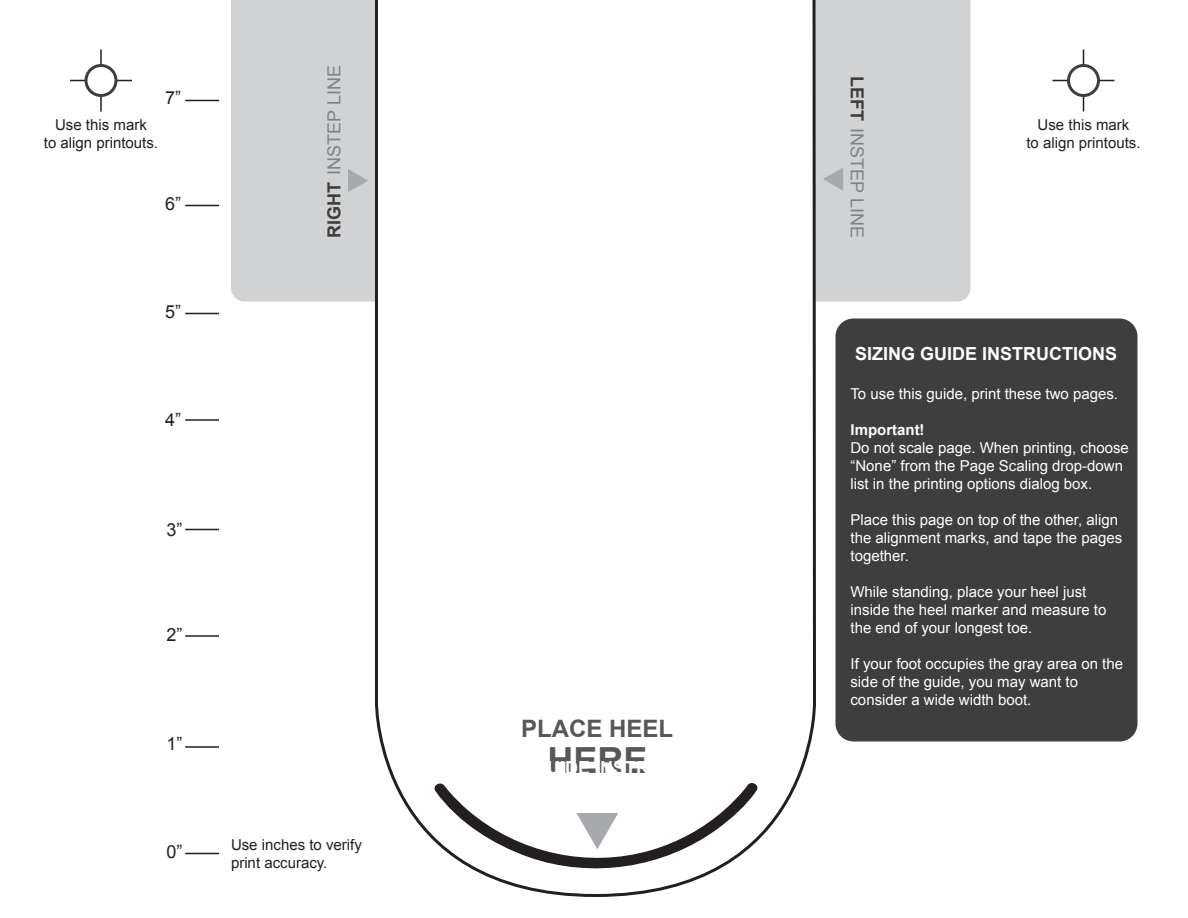
<style>
.page{position:relative;width:1188px;height:918px;background:#fff}
.page>*{position:absolute;margin:0;border:0;box-sizing:border-box;transform-origin:0 0}
.t1{font:700 36px "Arial";color:#57585a}
.t2{font:700 24px "Arial";color:#57585a}
.t3{font:18px "Arial";color:#808285}
.t4{font:700 18px "Arial";color:#fff}
.t5{font:18px "Arial";color:#231f20}
.t6{font:15px/18px "Arial";color:#fff}
.t7{font:15px/18px "Arial";color:#231f20;text-align:center}
.s1{font-weight:700;color:#3e3e3f}
.s2{font-weight:700}
</style>
<div class="page">
<div style="left:836px;top:318px;width:301px;height:423px;background:#3e3e3f;border-radius:18px"></div>
<div style="left:231px;top:0;width:739px;height:302px;background:#d1d2d4"></div>
<svg style="left:348px;top:169px;width:20px;height:23px"></svg>
<svg style="left:823px;top:167px;width:20px;height:24px"></svg>
<svg style="left:374px;top:0;width:444px;height:897px"></svg>
<hr style="left:100px;top:50px;width:2px;height:61px;background:#231f20">
<hr style="left:70px;top:80px;width:62px;height:1px;background:#231f20">
<div style="left:86px;top:66px;width:30px;height:30px;background:#fff;border-radius:50%"></div>
<div style="left:85px;top:64px;width:33px;height:33px;border:3px solid #3e3e3f;border-radius:50%"></div>
<hr style="left:1083px;top:50px;width:1px;height:61px;background:#231f20">
<hr style="left:1053px;top:80px;width:61px;height:1px;background:#231f20">
<div style="left:1069px;top:66px;width:30px;height:30px;background:#fff;border-radius:50%"></div>
<div style="left:1067px;top:64px;width:33px;height:33px;border:3px solid #3e3e3f;border-radius:50%"></div>
<hr style="left:185px;top:205px;width:34px;height:1px;background:#231f20">
<hr style="left:185px;top:100px;width:34px;height:1px;background:#231f20">
<hr style="left:185px;top:313px;width:34px;height:1px;background:#231f20">
<hr style="left:185px;top:419px;width:34px;height:2px;background:#231f20">
<hr style="left:185px;top:529px;width:34px;height:1px;background:#231f20">
<hr style="left:185px;top:635px;width:34px;height:2px;background:#231f20">
<hr style="left:185px;top:746px;width:34px;height:2px;background:#231f20">
<hr style="left:185px;top:853px;width:34px;height:1px;background:#231f20">
<svg style="left:432px;top:780px;width:328px;height:99px"></svg>
<p class="t3" style="left:322px;top:238px;width:174px;rotate:-90deg"><span class="s1">RIGHT</span> INSTEP LINE</p>
<p class="t3" style="left:869px;top:76px;width:164px;rotate:90deg"><span class="s1">LEFT</span> INSTEP LINE</p>
<p class="t5" style="left:165px;top:85px;width:18px">7”</p>
<p class="t7" style="left:44px;top:116px;width:116px">Use this mark<br>to align printouts.</p>
<p class="t7" style="left:1026px;top:116px;width:116px">Use this mark<br>to align printouts.</p>
<p class="t5" style="left:165px;top:192px;width:18px">6”</p>
<p class="t5" style="left:165px;top:300px;width:18px">5”</p>
<p class="t5" style="left:165px;top:408px;width:18px">4”</p>
<p class="t5" style="left:166px;top:517px;width:18px">3”</p>
<p class="t5" style="left:166px;top:622px;width:18px">2”</p>
<p class="t5" style="left:166px;top:732px;width:18px">1”</p>
<p class="t5" style="left:166px;top:840px;width:18px">0”</p>
<p class="t7" style="left:231px;top:836px;width:132px;text-align:left">Use inches to verify print accuracy.</p>
<p class="t2" style="left:521px;top:712px;width:154px">PLACE HEEL</p>
<p class="t1" style="left:548px;top:737px;width:102px">HERE</p>
<p class="t4" style="left:855px;top:342px;width:264px">SIZING GUIDE INSTRUCTIONS</p>
<p class="t6" style="left:850px;top:385px;width:269px">To use this guide, print these two pages.</p>
<p class="t6" style="left:850px;top:421px;width:280px"><span class="s2">Important!<br></span>Do not scale page. When printing, choose “None” from the Page Scaling drop-down list in the printing options dialog box.</p>
<p class="t6" style="left:850px;top:511px;width:273px">Place this page on top of the other, align the alignment marks, and tape the pages together.</p>
<p class="t6" style="left:850px;top:583px;width:257px">While standing, place your heel just inside the heel marker and measure to the end of your longest toe.</p>
<p class="t6" style="left:850px;top:655px;width:274px">If your foot occupies the gray area on the side of the guide, you may want to consider a wide width boot.</p>
</div>
